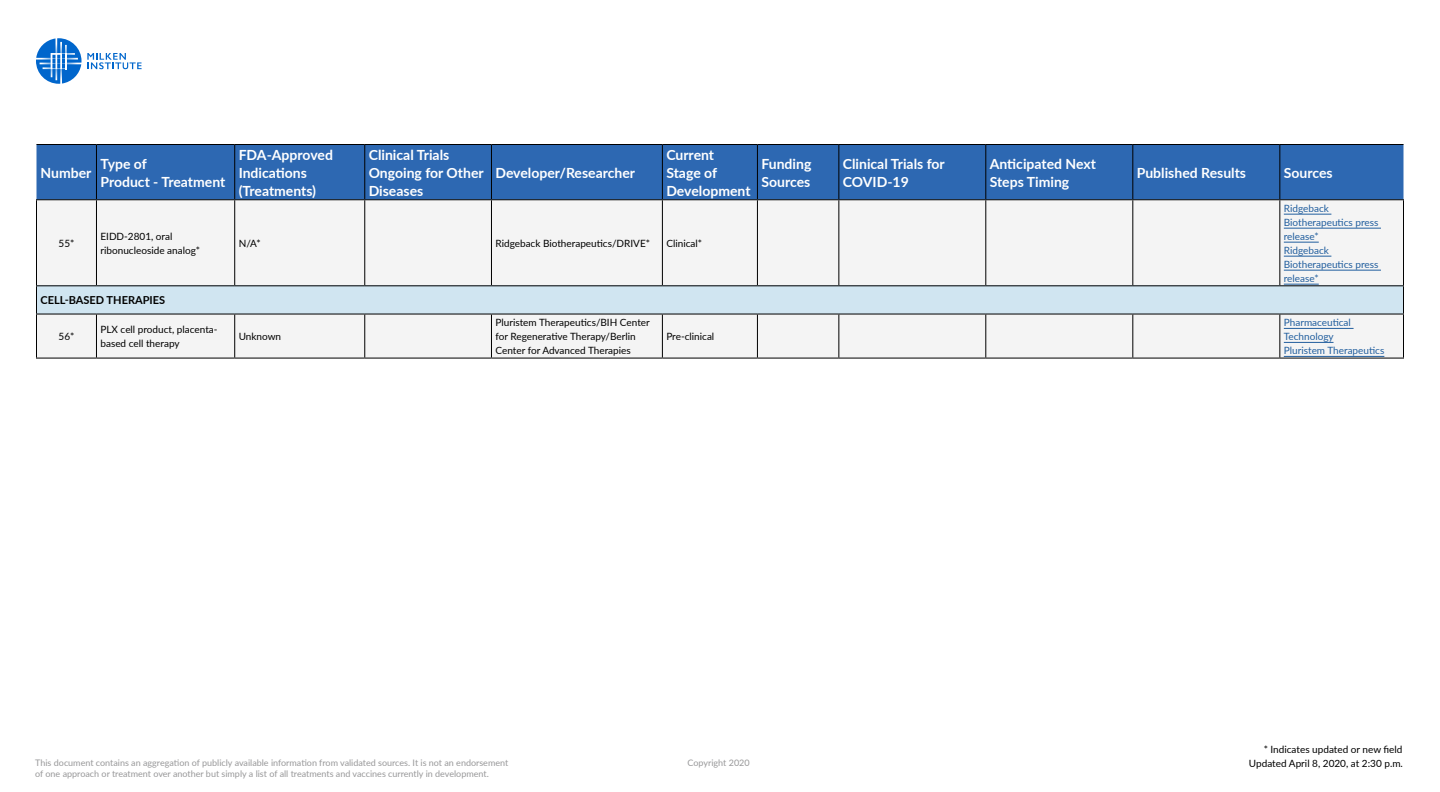
<style>
.page{position:relative;width:1440px;height:792px;background:#fff}
.page>*{position:absolute;margin:0;border:0;box-sizing:border-box;transform-origin:0 0}
.t1{font:700 14px/18px "Lato";color:#fff}
.t2{font:700 11px "Lato";color:#000}
.t3{font:10px/14px "Lato";color:#000}
.t4{font:10px/14px "Lato";color:#215e9e}
.t5{font:10px "Lato";color:#000101}
.t6{font:9px/10.8px "Lato";color:#989899}
</style>
<div class="page">
<svg style="left:36px;top:38px;width:106px;height:46px"></svg>
<div style="left:36px;top:144px;width:1368px;height:55px;background:#2d68b2"></div>
<div style="left:37px;top:200px;width:1366px;height:158px;background:#f4f4f4"></div>
<div style="left:36px;top:286px;width:1368px;height:28px;background:#d0e5f1"></div>
<hr style="left:96px;top:145px;width:1px;height:54px;background:#000">
<hr style="left:234px;top:145px;width:1px;height:54px;background:#000">
<hr style="left:364px;top:145px;width:1px;height:54px;background:#000">
<hr style="left:491px;top:145px;width:1px;height:54px;background:#000">
<hr style="left:662px;top:145px;width:1px;height:54px;background:#000">
<hr style="left:757px;top:145px;width:1px;height:54px;background:#000">
<hr style="left:838px;top:145px;width:1px;height:54px;background:#000">
<hr style="left:985px;top:145px;width:1px;height:54px;background:#000">
<hr style="left:1132px;top:145px;width:1px;height:54px;background:#000">
<hr style="left:1279px;top:145px;width:1px;height:54px;background:#000">
<hr style="left:36px;top:199px;width:60px;height:1px;background:#000">
<hr style="left:96px;top:199px;width:139px;height:1px;background:#000">
<hr style="left:235px;top:199px;width:130px;height:1px;background:#000">
<hr style="left:365px;top:199px;width:126px;height:1px;background:#000">
<hr style="left:491px;top:199px;width:171px;height:1px;background:#000">
<hr style="left:662px;top:199px;width:95px;height:1px;background:#000">
<hr style="left:757px;top:199px;width:82px;height:1px;background:#000">
<hr style="left:839px;top:199px;width:147px;height:1px;background:#000">
<hr style="left:986px;top:199px;width:147px;height:1px;background:#000">
<hr style="left:1133px;top:199px;width:147px;height:1px;background:#000">
<hr style="left:1280px;top:199px;width:124px;height:1px;background:#000">
<hr style="left:36px;top:285px;width:60px;height:1px;background:#000">
<svg style="left:36px;top:286px;width:1px;height:28px"></svg>
<hr style="left:96px;top:285px;width:139px;height:1px;background:#000">
<hr style="left:235px;top:285px;width:130px;height:1px;background:#000">
<hr style="left:365px;top:285px;width:126px;height:1px;background:#000">
<hr style="left:491px;top:285px;width:171px;height:1px;background:#000">
<hr style="left:662px;top:285px;width:95px;height:1px;background:#000">
<hr style="left:757px;top:285px;width:82px;height:1px;background:#000">
<hr style="left:839px;top:285px;width:147px;height:1px;background:#000">
<hr style="left:986px;top:285px;width:147px;height:1px;background:#000">
<hr style="left:1133px;top:285px;width:147px;height:1px;background:#000">
<hr style="left:1280px;top:285px;width:124px;height:1px;background:#000">
<svg style="left:1403px;top:286px;width:1px;height:28px"></svg>
<hr style="left:36px;top:200px;width:1px;height:85px;background:#000">
<hr style="left:96px;top:200px;width:1px;height:85px;background:#000">
<hr style="left:234px;top:200px;width:1px;height:85px;background:#000">
<hr style="left:364px;top:200px;width:1px;height:85px;background:#000">
<hr style="left:491px;top:200px;width:1px;height:85px;background:#000">
<hr style="left:662px;top:200px;width:1px;height:85px;background:#000">
<hr style="left:757px;top:200px;width:1px;height:85px;background:#000">
<hr style="left:838px;top:200px;width:1px;height:85px;background:#000">
<hr style="left:985px;top:200px;width:1px;height:85px;background:#000">
<hr style="left:1132px;top:200px;width:1px;height:85px;background:#000">
<hr style="left:1279px;top:200px;width:1px;height:85px;background:#000">
<hr style="left:1403px;top:200px;width:1px;height:85px;background:#000">
<hr style="left:36px;top:315px;width:1px;height:43px;background:#000">
<hr style="left:96px;top:315px;width:1px;height:43px;background:#000">
<hr style="left:234px;top:315px;width:1px;height:43px;background:#000">
<hr style="left:364px;top:315px;width:1px;height:43px;background:#000">
<hr style="left:491px;top:315px;width:1px;height:43px;background:#000">
<hr style="left:662px;top:315px;width:1px;height:43px;background:#000">
<hr style="left:757px;top:315px;width:1px;height:43px;background:#000">
<hr style="left:838px;top:315px;width:1px;height:43px;background:#000">
<hr style="left:985px;top:315px;width:1px;height:43px;background:#000">
<hr style="left:1132px;top:315px;width:1px;height:43px;background:#000">
<hr style="left:1279px;top:315px;width:1px;height:43px;background:#000">
<hr style="left:1403px;top:315px;width:1px;height:43px;background:#000">
<hr style="left:36px;top:144px;width:60px;height:1px;background:#000">
<hr style="left:96px;top:144px;width:139px;height:1px;background:#000">
<hr style="left:235px;top:144px;width:130px;height:1px;background:#000">
<hr style="left:365px;top:144px;width:126px;height:1px;background:#000">
<hr style="left:491px;top:144px;width:171px;height:1px;background:#000">
<hr style="left:662px;top:144px;width:95px;height:1px;background:#000">
<hr style="left:757px;top:144px;width:82px;height:1px;background:#000">
<hr style="left:839px;top:144px;width:147px;height:1px;background:#000">
<hr style="left:986px;top:144px;width:147px;height:1px;background:#000">
<hr style="left:1133px;top:144px;width:147px;height:1px;background:#000">
<hr style="left:1280px;top:144px;width:123px;height:1px;background:#000">
<hr style="left:36px;top:314px;width:60px;height:1px;background:#000">
<hr style="left:96px;top:314px;width:139px;height:1px;background:#000">
<hr style="left:235px;top:314px;width:130px;height:1px;background:#000">
<hr style="left:365px;top:314px;width:126px;height:1px;background:#000">
<hr style="left:491px;top:314px;width:171px;height:1px;background:#000">
<hr style="left:662px;top:314px;width:95px;height:1px;background:#000">
<hr style="left:757px;top:314px;width:82px;height:1px;background:#000">
<hr style="left:839px;top:314px;width:147px;height:1px;background:#000">
<hr style="left:986px;top:314px;width:147px;height:1px;background:#000">
<hr style="left:1133px;top:314px;width:147px;height:1px;background:#000">
<hr style="left:1280px;top:314px;width:124px;height:1px;background:#000">
<hr style="left:36px;top:358px;width:60px;height:1px;background:#000">
<hr style="left:96px;top:358px;width:139px;height:1px;background:#000">
<hr style="left:235px;top:358px;width:130px;height:1px;background:#000">
<hr style="left:365px;top:358px;width:126px;height:1px;background:#000">
<hr style="left:491px;top:358px;width:171px;height:1px;background:#000">
<hr style="left:662px;top:358px;width:95px;height:1px;background:#000">
<hr style="left:757px;top:358px;width:82px;height:1px;background:#000">
<hr style="left:839px;top:358px;width:147px;height:1px;background:#000">
<hr style="left:986px;top:358px;width:147px;height:1px;background:#000">
<hr style="left:1133px;top:358px;width:147px;height:1px;background:#000">
<hr style="left:1280px;top:358px;width:124px;height:1px;background:#000">
<hr style="left:1284px;top:214px;width:47px;height:1px;background:#215e9e">
<hr style="left:1284px;top:228px;width:97px;height:1px;background:#215e9e">
<hr style="left:1284px;top:242px;width:35px;height:1px;background:#215e9e">
<hr style="left:1284px;top:256px;width:47px;height:1px;background:#215e9e">
<hr style="left:1284px;top:270px;width:97px;height:1px;background:#215e9e">
<hr style="left:1284px;top:284px;width:35px;height:1px;background:#215e9e">
<hr style="left:1284px;top:328px;width:70px;height:1px;background:#215e9e">
<hr style="left:1284px;top:342px;width:50px;height:1px;background:#215e9e">
<hr style="left:1284px;top:356px;width:100px;height:1px;background:#215e9e">
<h1 class="t1" style="left:40px;top:163px;width:52px">Number</h1>
<h1 class="t1" style="left:100px;top:154px;width:126px">Type of<br>Product - Treatment</h1>
<h1 class="t1" style="left:239px;top:145px;width:96px">FDA-Approved<br>Indications (Treatments)</h1>
<h1 class="t1" style="left:369px;top:145px;width:116px">Clinical Trials<br>Ongoing for Other<br>Diseases</h1>
<h1 class="t1" style="left:495px;top:163px;width:141px">Developer/Researcher</h1>
<h1 class="t1" style="left:666px;top:145px;width:86px">Current<br>Stage of<br>Development</h1>
<h1 class="t1" style="left:761px;top:154px;width:52px">Funding<br>Sources</h1>
<h1 class="t1" style="left:843px;top:154px;width:104px">Clinical Trials for<br>COVID-19</h1>
<h1 class="t1" style="left:990px;top:154px;width:108px">Anticipated Next<br>Steps Timing</h1>
<h1 class="t1" style="left:1137px;top:163px;width:111px">Published Results</h1>
<h1 class="t1" style="left:1284px;top:163px;width:50px">Sources</h1>
<p class="t3" style="left:59px;top:236px;width:17px">55*</p>
<p class="t3" style="left:100px;top:229px;width:101px">EIDD-2801, oral ribonucleoside analog*</p>
<p class="t3" style="left:239px;top:236px;width:24px">N/A*</p>
<p class="t3" style="left:495px;top:236px;width:156px">Ridgeback Biotherapeutics/DRIVE*</p>
<p class="t3" style="left:666px;top:236px;width:37px">Clinical*</p>
<p class="t2" style="left:40px;top:292px;width:126px">CELL-BASED THERAPIES</p>
<p class="t3" style="left:59px;top:329px;width:17px">56*</p>
<p class="t3" style="left:100px;top:322px;width:119px">PLX cell product, placenta&shy;based cell therapy</p>
<p class="t3" style="left:239px;top:329px;width:44px">Unknown</p>
<p class="t3" style="left:495px;top:315px;width:156px">Pluristem Therapeutics/BIH Center for Regenerative Therapy/Berlin<br>Center for Advanced Therapies</p>
<p class="t3" style="left:666px;top:329px;width:49px">Pre-clinical</p>
<p class="t4" style="left:1284px;top:201px;width:96px">Ridgeback<br>Biotherapeutics press release*<br>Ridgeback<br>Biotherapeutics press release*</p>
<p class="t4" style="left:1284px;top:315px;width:102px">Pharmaceutical<br>Technology<br>Pluristem Therapeutics</p>
<p class="t3" style="left:1264px;top:742px;width:140px">* Indicates updated or new field</p>
<p class="t6" style="left:35px;top:757px;width:475px">This document contains an aggregation of publicly available information from validated sources. It is not an endorsement of one approach or treatment over another but simply a list of all treatments and vaccines currently in development.</p>
<p class="t6" style="left:688px;top:757px;width:64px">Copyright 2020</p>
<p class="t5" style="left:1249px;top:756px;width:155px">Updated April 8, 2020, at 2:30 p.m.</p>
</div>
